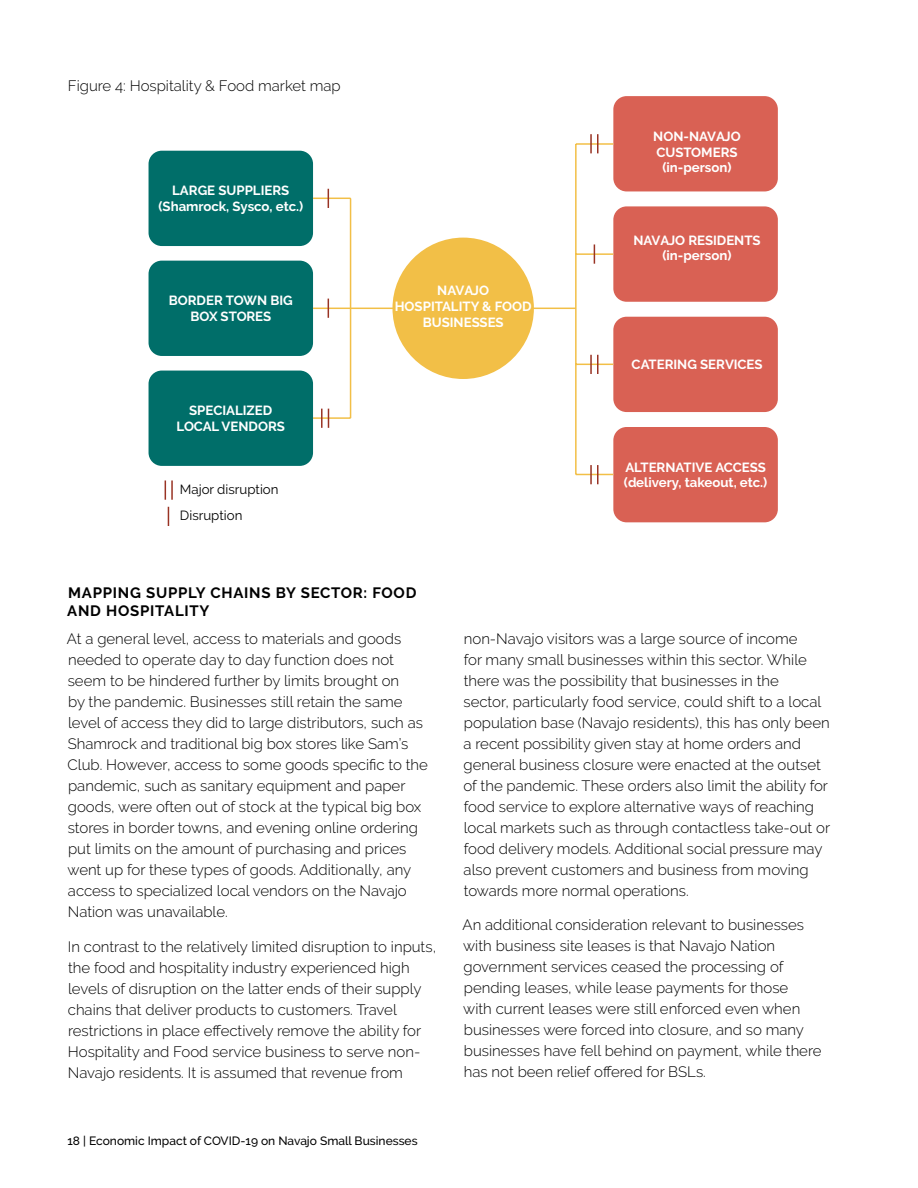
<style>
.page{position:relative;width:918px;height:1188px;background:#fff}
.page>*{position:absolute;margin:0;border:0;box-sizing:border-box;transform-origin:0 0}
.t1{font:300 15px/21px "Raleway";color:#000}
.t2{font:700 15px/18px "Raleway";letter-spacing:.05em;color:#000}
.t3{font:700 13.2px/15.9px "Raleway";color:#fff;text-align:center}
.t4{font:13.2px/26.2px "Raleway";color:#000}
.t5{font:500 12px "Raleway";color:#000}
</style>
<div class="page">
<div style="left:149px;top:151px;width:164px;height:95px;background:#006e69;border-radius:13px"></div>
<div style="left:149px;top:261px;width:164px;height:95px;background:#006e69;border-radius:13px"></div>
<div style="left:613px;top:96px;width:165px;height:95px;background:#d96154;border-radius:13px"></div>
<div style="left:613px;top:206px;width:165px;height:96px;background:#d96154;border-radius:13px"></div>
<div style="left:613px;top:317px;width:165px;height:95px;background:#d96154;border-radius:13px"></div>
<div style="left:613px;top:427px;width:165px;height:95px;background:#d96154;border-radius:13px"></div>
<hr style="left:313px;top:308px;width:263px;height:1px;background:#f2bf47">
<div style="left:392px;top:238px;width:142px;height:141px;background:#f2bf47;border-radius:71px"></div>
<hr style="left:313px;top:198px;width:38px;height:1px;background:#f2bf47">
<hr style="left:313px;top:417px;width:38px;height:2px;background:#f2bf47">
<hr style="left:576px;top:364px;width:37px;height:1px;background:#f2bf47">
<hr style="left:576px;top:253px;width:37px;height:2px;background:#f2bf47">
<hr style="left:576px;top:143px;width:37px;height:2px;background:#f2bf47">
<hr style="left:576px;top:474px;width:37px;height:1px;background:#f2bf47">
<hr style="left:350px;top:199px;width:1px;height:219px;background:#f2bf47">
<hr style="left:575px;top:144px;width:2px;height:330px;background:#f2bf47">
<svg style="left:328px;top:189px;width:1px;height:19px"></svg>
<svg style="left:328px;top:299px;width:1px;height:19px"></svg>
<svg style="left:321px;top:409px;width:8px;height:19px"></svg>
<svg style="left:590px;top:134px;width:9px;height:19px"></svg>
<svg style="left:590px;top:465px;width:9px;height:19px"></svg>
<svg style="left:594px;top:244px;width:1px;height:20px"></svg>
<svg style="left:165px;top:480px;width:1px;height:20px"></svg>
<hr style="left:171px;top:480px;width:2px;height:20px;background:#993324">
<svg style="left:168px;top:507px;width:1px;height:19px"></svg>
<svg style="left:590px;top:355px;width:9px;height:19px"></svg>
<div style="left:149px;top:371px;width:164px;height:95px;background:#006e69;border-radius:13px"></div>
<p class="t1" style="left:68px;top:75px;width:274px">Figure 4: Hospitality &amp; Food market map</p>
<p class="t3" style="left:158px;top:183px;width:146px">LARGE SUPPLIERS (Shamrock, Sysco, etc.)</p>
<p class="t3" style="left:169px;top:293px;width:125px">BORDER TOWN BIG<br>BOX STORES</p>
<p class="t3" style="left:177px;top:403px;width:110px">SPECIALIZED<br>LOCAL VENDORS</p>
<p class="t4" style="left:180px;top:476px;width:100px">Major disruption<br>Disruption</p>
<p class="t3" style="left:395px;top:282px;width:138px">NAVAJO<br>HOSPITALITY &amp; FOOD<br>BUSINESSES</p>
<p class="t3" style="left:653px;top:128px;width:89px">NON-NAVAJO<br>CUSTOMERS (in-person)</p>
<p class="t3" style="left:633px;top:232px;width:129px">NAVAJO RESIDENTS (in-person)</p>
<p class="t3" style="left:632px;top:357px;width:133px">CATERING SERVICES</p>
<p class="t3" style="left:624px;top:459px;width:145px;text-align:left">ALTERNATIVE ACCESS (delivery, takeout, etc.)</p>
<p class="t2" style="left:67px;top:584px;width:351px">MAPPING SUPPLY CHAINS BY SECTOR: FOOD<br>AND HOSPITALITY</p>
<p class="t1" style="left:67px;top:628px;width:363px">At a general level, access to materials and goods needed to operate day to day function does not seem to be hindered further by limits brought on<br>by the pandemic. Businesses still retain the same level of access they did to large distributors, such as Shamrock and traditional big box stores like Sam’s Club. However, access to some goods specific to the pandemic, such as sanitary equipment and paper goods, were often out of stock at the typical big box stores in border towns, and evening online ordering put limits on the amount of purchasing and prices went up for these types of goods. Additionally, any access to specialized local vendors on the Navajo Nation was unavailable.</p>
<p class="t1" style="left:68px;top:936px;width:370px">In contrast to the relatively limited disruption to inputs, the food and hospitality industry experienced high levels of disruption on the latter ends of their supply chains that deliver products to customers. Travel restrictions in place effectively remove the ability for Hospitality and Food service business to serve non-Navajo residents. It is assumed that revenue from</p>
<p class="t5" style="left:68px;top:1134px;width:352px">18 | Economic Impact of COVID-19 on Navajo Small Businesses</p>
<p class="t1" style="left:463px;top:628px;width:368px">non-Navajo visitors was a large source of income<br>for many small businesses within this sector. While there was the possibility that businesses in the<br>sector, particularly food service, could shift to a local population base (Navajo residents), this has only been a recent possibility given stay at home orders and general business closure were enacted at the outset of the pandemic. These orders also limit the ability for food service to explore alternative ways of reaching local markets such as through contactless take-out or food delivery models. Additional social pressure may also prevent customers and business from moving towards more normal operations.</p>
<p class="t1" style="left:463px;top:915px;width:360px">An additional consideration relevant to businesses with business site leases is that Navajo Nation government services ceased the processing of pending leases, while lease payments for those<br>with current leases were still enforced even when businesses were forced into closure, and so many businesses have fell behind on payment, while there has not been relief offered for BSLs.</p>
</div>
